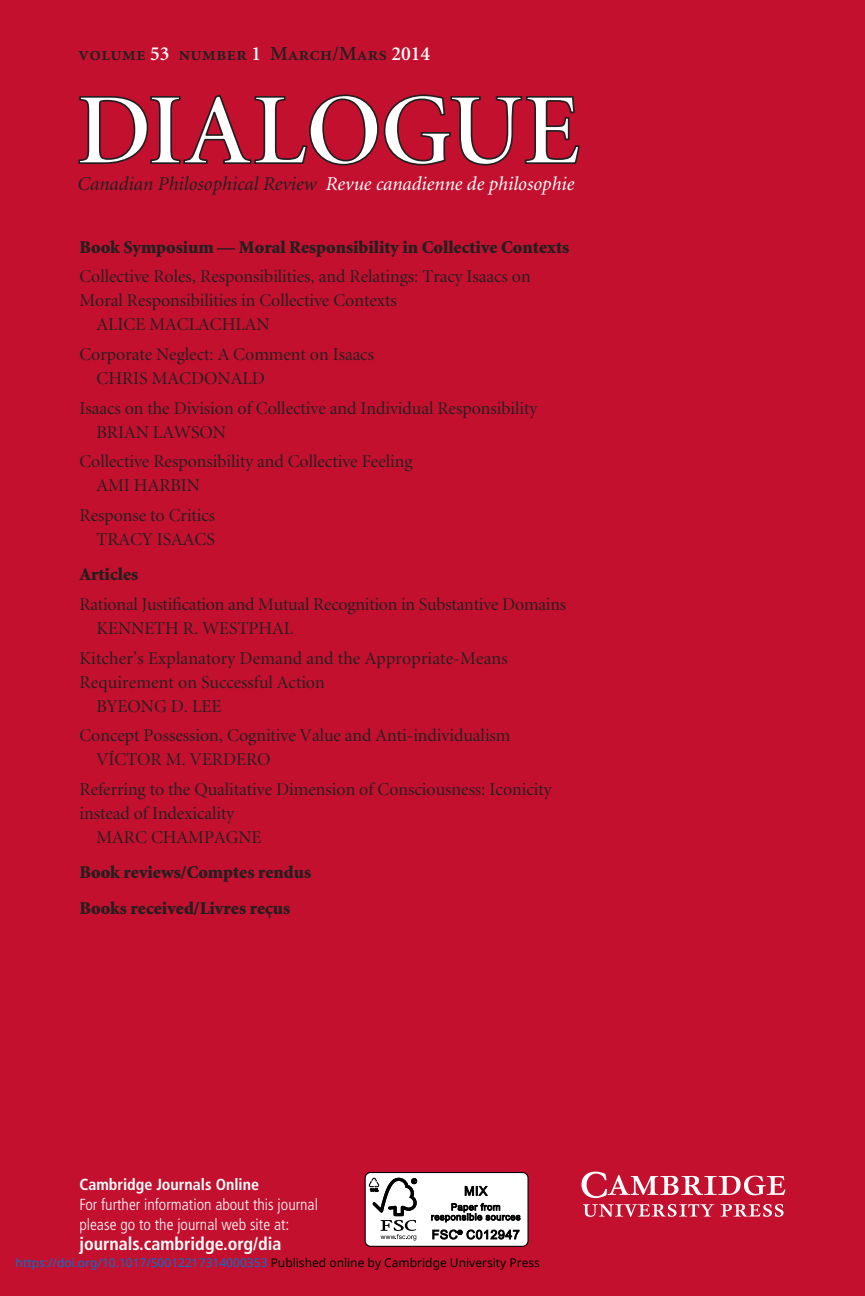
<style>
.page{position:relative;width:865px;height:1296px;background:#fff}
.page>*{position:absolute;margin:0;border:0;box-sizing:border-box;transform-origin:0 0}
.t1{font:20px "Minion Semibold SC";color:#231f20}
.t2{font:italic 19.6px "Minion";color:#fff}
.t3{font:18px/24px "Minion Display";color:#231f20}
.t4{font:900 18px/35.4px "Minion";color:#231f20}
.t5{font:700 condensed 18px "Frutiger LT Std";color:#fff}
.t6{font:300 condensed 16px/20px "Frutiger LT Std";color:#fff}
.t7{font:700 condensed 16px "Frutiger LT Std";color:#fff}
.t8{font:12px "Noto Sans";color:#0172cf}
.s1{font-family:"Minion";font-weight:600;color:#fff}
.s2{color:#231f20}
.s3{color:#000}
</style>
<div class="page">
<div style="left:0;top:0;width:864px;height:1296px;background:#c3102f"></div>
<svg style="left:581px;top:1172px;width:204px;height:26px"></svg>
<svg style="left:583px;top:1204px;width:130px;height:13px"></svg>
<svg style="left:720px;top:1204px;width:63px;height:13px"></svg>
<svg style="left:78px;top:94px;width:502px;height:72px"></svg>
<div style="left:364px;top:1172px;width:164px;height:75px;background:#fff;border:1px solid #000;border-radius:6px"></div>
<svg style="left:368px;top:1178px;width:49px;height:63px"></svg>
<svg style="left:464px;top:1186px;width:23px;height:10px"></svg>
<svg style="left:431px;top:1203px;width:89px;height:19px"></svg>
<svg style="left:432px;top:1229px;width:87px;height:11px"></svg>
<p class="t1" style="left:78px;top:46px;width:353px">volume <span class="s1">53</span> number <span class="s1">1</span> March/Mars <span class="s1">2014</span></p>
<p class="t2" style="left:77px;top:176px;width:498px"><span class="s2">Canadian Philosophical Review</span> Revue canadienne de philosophie</p>
<p class="t4" style="left:79px;top:231px;width:491px">Book Symposium — Moral Responsibility in Collective Contexts</p>
<p class="t3" style="left:79px;top:266px;width:452px">Collective Roles, Responsibilities, and Relatings: Tracy Isaacs on</p>
<p class="t3" style="left:79px;top:290px;width:318px">Moral Responsibilities in Collective Contexts</p>
<p class="t3" style="left:96px;top:314px;width:175px">ALICE MACLACHLAN</p>
<p class="t3" style="left:96px;top:344px;width:279px;text-indent:-17px">Corporate Neglect: A Comment on Isaacs<br>CHRIS MACDONALD</p>
<p class="t3" style="left:96px;top:398px;width:442px;text-indent:-17px">Isaacs on the Division of Collective and Individual Responsibility<br>BRIAN LAWSON</p>
<p class="t3" style="left:96px;top:451px;width:317px;text-indent:-17px">Collective Responsibility and Collective Feeling<br>AMI HARBIN</p>
<p class="t3" style="left:79px;top:505px;width:137px;text-align:right">Response to Critics<br>TRACY ISAACS</p>
<p class="t4" style="left:79px;top:558px;width:60px">Articles</p>
<p class="t3" style="left:96px;top:594px;width:471px;text-indent:-17px">Rational Justification and Mutual Recognition in Substantive Domains<br>KENNETH R. WESTPHAL</p>
<p class="t3" style="left:79px;top:648px;width:429px">Kitcher’s Explanatory Demand and the Appropriate-Means</p>
<p class="t3" style="left:79px;top:672px;width:247px">Requirement on Successful Action</p>
<p class="t3" style="left:96px;top:696px;width:126px">BYEONG D. LEE</p>
<p class="t3" style="left:96px;top:725px;width:415px;text-indent:-17px">Concept Possession, Cognitive Value and Anti-individualism<br>VÍCTOR M. VERDERO</p>
<p class="t3" style="left:79px;top:779px;width:473px">Referring to the Qualitative Dimension of Consciousness: Iconicity</p>
<p class="t3" style="left:79px;top:803px;width:156px">instead of Indexicality</p>
<p class="t3" style="left:96px;top:827px;width:166px">MARC CHAMPAGNE</p>
<p class="t4" style="left:79px;top:856px;width:233px">Book reviews/Comptes rendus<br>Books received/Livres reçus</p>
<p class="t7" style="left:79px;top:1178px;width:181px">Cambridge Journals Online</p>
<p class="t6" style="left:79px;top:1196px;width:240px">For further information about this journal please go to the journal web site at:</p>
<p class="t5" style="left:79px;top:1237px;width:203px">journals.cambridge.org/dia</p>
<p class="t8" style="left:16px;top:1255px;width:525px">https://doi.org/10.1017/S0012217314000353 <span class="s3">Published online by Cambridge University Press</span></p>
</div>
